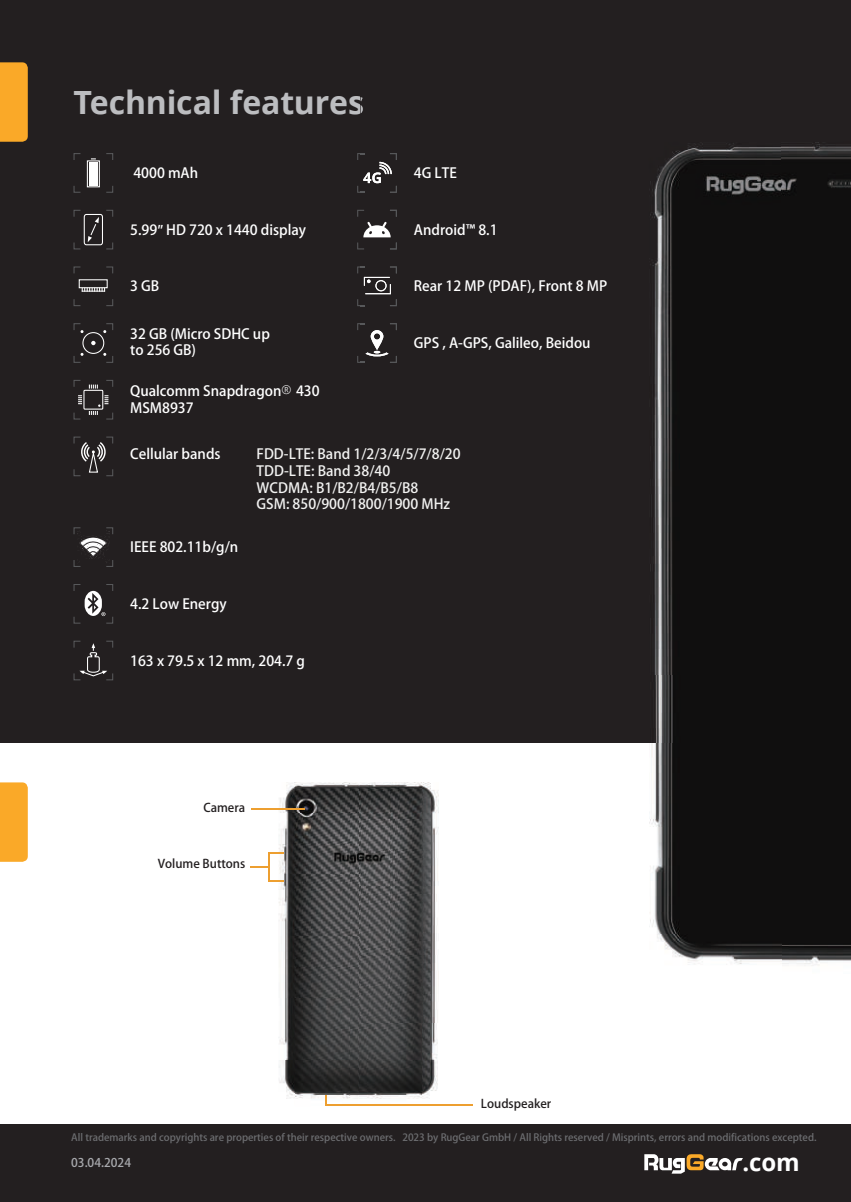
<style>
.page{position:relative;width:851px;height:1202px;background:#fff}
.page>*{position:absolute;margin:0;border:0;box-sizing:border-box;transform-origin:0 0}
.t1{font:700 32px "Open Sans";letter-spacing:-.005em;color:#bcbdc0}
.t2{font:700 24px "Open Sans";color:#fff}
.t3{font:14px/16.8px "Open Sans G Bpc EUC H";color:#fff}
.t4{font:14px/16.8px "Open Sans G Bpc EUC H";color:#f2f2f1}
.t5{font:12px "Open Sans G Bpc EUC H";color:#231f20}
.t6{font:12px "Open Sans G Bpc EUC H";color:#a8a9ad}
.t7{font:10px "Open Sans G Bpc EUC H";color:#6c6d70}
.s1{font-family:"Open Sans";font-weight:600;font-style:italic}
.s2{font-family:"Open Sans";font-weight:300;font-size:12px}
</style>
<div class="page">
<img style="left:279px;top:782px;width:81px;height:31px">
<div style="left:0;top:1125px;width:850px;height:77px;background:#231f20"></div>
<div style="left:0;top:0;width:850px;height:743px;background:#231f20"></div>
<div style="left:0;top:62px;width:28px;height:80px;background:#faa928"></div>
<div style="left:0;top:782px;width:28px;height:80px;background:#faa928"></div>
<svg style="left:73px;top:436px;width:41px;height:41px"></svg>
<svg style="left:73px;top:527px;width:8px;height:7px"></svg>
<svg style="left:106px;top:527px;width:8px;height:7px"></svg>
<svg style="left:106px;top:560px;width:8px;height:7px"></svg>
<svg style="left:73px;top:560px;width:8px;height:7px"></svg>
<svg style="left:73px;top:584px;width:41px;height:40px"></svg>
<svg style="left:73px;top:380px;width:8px;height:7px"></svg>
<svg style="left:106px;top:380px;width:8px;height:7px"></svg>
<svg style="left:73px;top:412px;width:8px;height:8px"></svg>
<div style="left:83px;top:390px;width:20px;height:20px;border:1px solid #fff"></div>
<svg style="left:89px;top:385px;width:9px;height:4px"></svg>
<svg style="left:78px;top:395px;width:4px;height:9px"></svg>
<svg style="left:89px;top:395px;width:25px;height:25px"></svg>
<svg style="left:106px;top:299px;width:8px;height:7px"></svg>
<svg style="left:73px;top:299px;width:8px;height:7px"></svg>
<svg style="left:73px;top:266px;width:41px;height:26px"></svg>
<svg style="left:73px;top:640px;width:41px;height:41px"></svg>
<div style="left:82px;top:332px;width:22px;height:22px;border:1px solid #fff;border-radius:50%"></div>
<svg style="left:73px;top:353px;width:10px;height:10px"></svg>
<svg style="left:103px;top:353px;width:11px;height:10px"></svg>
<svg style="left:103px;top:323px;width:11px;height:10px"></svg>
<svg style="left:73px;top:323px;width:10px;height:10px"></svg>
<svg style="left:91px;top:341px;width:4px;height:4px"></svg>
<div style="left:87px;top:160px;width:13px;height:27px;border:1px solid #fff"></div>
<div style="left:89px;top:180px;width:8px;height:5px;background:#fff"></div>
<div style="left:89px;top:174px;width:8px;height:5px;background:#fff"></div>
<div style="left:89px;top:169px;width:8px;height:5px;background:#fff"></div>
<div style="left:89px;top:163px;width:8px;height:5px;background:#fff"></div>
<svg style="left:73px;top:153px;width:8px;height:7px"></svg>
<svg style="left:106px;top:153px;width:8px;height:7px"></svg>
<svg style="left:106px;top:186px;width:8px;height:7px"></svg>
<svg style="left:73px;top:186px;width:8px;height:7px"></svg>
<svg style="left:73px;top:209px;width:41px;height:41px"></svg>
<img style="left:268px;top:813px;width:92px;height:186px">
<img style="left:279px;top:999px;width:144px;height:62px">
<img style="left:423px;top:1023px;width:15px;height:38px">
<img style="left:279px;top:1061px;width:194px;height:45px">
<hr style="left:251px;top:808px;width:53px;height:2px;background:#ed9f30">
<svg style="left:250px;top:852px;width:33px;height:29px"></svg>
<hr style="left:325px;top:1104px;width:147px;height:1px;background:#ed9f30">
<svg style="left:324px;top:1095px;width:2px;height:10px"></svg>
<svg style="left:644px;top:1154px;width:98px;height:20px"></svg>
<img style="left:360px;top:97px;width:3px;height:16px">
<svg style="left:357px;top:266px;width:40px;height:40px"></svg>
<svg style="left:357px;top:323px;width:40px;height:40px"></svg>
<svg style="left:357px;top:153px;width:40px;height:40px"></svg>
<img style="left:360px;top:782px;width:79px;height:241px">
<img style="left:649px;top:142px;width:201px;height:824px">
<img style="left:77px;top:531px;width:32px;height:32px">
<svg style="left:357px;top:210px;width:40px;height:39px"></svg>
<h1 class="t1" style="left:73px;top:80px;width:292px">Technical features</h1>
<p class="t3" style="left:133px;top:165px;width:66px">4000 mAh</p>
<p class="t3" style="left:414px;top:165px;width:44px">4G LTE</p>
<p class="t3" style="left:130px;top:221px;width:177px">5.99<span class="s1">″</span> HD 720 x 1440 display</p>
<p class="t3" style="left:130px;top:278px;width:31px">3 GB</p>
<p class="t3" style="left:130px;top:325px;width:141px">32 GB (Micro SDHC up to 256 GB)</p>
<p class="t3" style="left:414px;top:221px;width:85px">Android™ 8.1</p>
<p class="t3" style="left:414px;top:278px;width:195px">Rear 12 MP (PDAF), Front 8 MP</p>
<p class="t3" style="left:414px;top:335px;width:178px">GPS , A-GPS, Galileo, Beidou</p>
<p class="t3" style="left:130px;top:383px;width:191px">Qualcomm Snapdragon<span class="s2">®</span> 430<br>MSM8937</p>
<p class="t3" style="left:130px;top:445px;width:92px">Cellular bands</p>
<p class="t4" style="left:256px;top:446px;width:205px">FDD-LTE: Band 1/2/3/4/5/7/8/20<br>TDD-LTE: Band 38/40<br>WCDMA: B1/B2/B4/B5/B8<br>GSM: 850/900/1800/1900 MHz</p>
<p class="t3" style="left:130px;top:539px;width:110px">IEEE 802.11b/g/n</p>
<p class="t3" style="left:130px;top:596px;width:98px">4.2 Low Energy</p>
<p class="t3" style="left:130px;top:652px;width:176px">163 x 79.5 x 12 mm, 204.7 g</p>
<p class="t5" style="left:203px;top:800px;width:43px">Camera</p>
<p class="t5" style="left:158px;top:857px;width:89px">Volume Buttons</p>
<p class="t5" style="left:481px;top:1096px;width:72px">Loudspeaker</p>
<p class="t7" style="left:71px;top:1131px;width:746px">All trademarks and copyrights are properties of their respective owners. 2023 by RugGear GmbH / All Rights reserved / Misprints, errors and modifications excepted.</p>
<p class="t6" style="left:71px;top:1156px;width:61px">03.04.2024</p>
<h2 class="t2" style="left:742px;top:1145px;width:59px">.com</h2>
</div>
